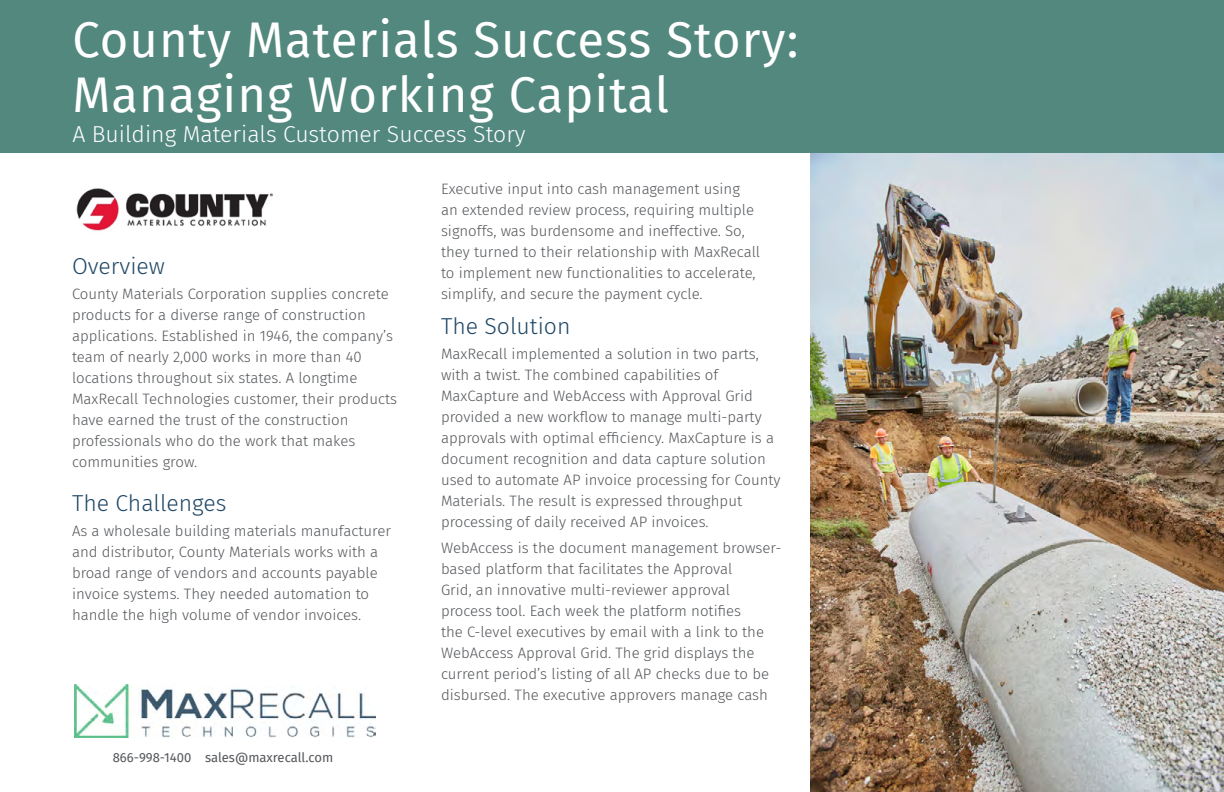
<style>
.page{position:relative;width:1224px;height:792px;background:#fff}
.page>*{position:absolute;margin:0;border:0;box-sizing:border-box;transform-origin:0 0}
.t1{font:49px/55px "Fira Sans";letter-spacing:.02em;color:#fff}
.t2{font:300 23px "Fira Sans";color:#fff}
.t3{font:300 23px "Fira Sans";color:#1f4765}
.t4{font:300 15px/21px "Fira Sans";color:#54565a}
.t5{font:13px "Fira Sans";color:#54565a}
</style>
<div class="page">
<div style="left:0;top:0;width:1224px;height:153px;background:#52887e"></div>
<img style="left:76px;top:188px;width:197px;height:43px">
<img style="left:74px;top:684px;width:302px;height:54px">
<img style="left:810px;top:153px;width:414px;height:639px">
<h1 class="t1" style="left:72px;top:11px;width:728px">County Materials Success Story:<br>Managing Working Capital</h1>
<h2 class="t2" style="left:72px;top:118px;width:455px">A Building Materials Customer Success Story</h2>
<h2 class="t3" style="left:72px;top:249px;width:94px">Overview</h2>
<p class="t4" style="left:72px;top:283px;width:327px">County Materials Corporation supplies concrete products for a diverse range of construction applications. Established in 1946, the company’s team of nearly 2,000 works in more than 40 locations throughout six states. A longtime MaxRecall Technologies customer, their products have earned the trust of the construction professionals who do the work that makes communities grow.</p>
<h2 class="t3" style="left:72px;top:486px;width:156px">The Challenges</h2>
<p class="t4" style="left:72px;top:520px;width:321px">As a wholesale building materials manufacturer and distributor, County Materials works with a broad range of vendors and accounts payable invoice systems. They needed automation to handle the high volume of vendor invoices.</p>
<p class="t5" style="left:113px;top:748px;width:222px">866-998-1400 sales@maxrecall.com</p>
<p class="t4" style="left:441px;top:178px;width:321px">Executive input into cash management using an extended review process, requiring multiple signoffs, was burdensome and ineffective. So, they turned to their relationship with MaxRecall to implement new functionalities to accelerate, simplify, and secure the payment cycle.</p>
<h2 class="t3" style="left:441px;top:309px;width:131px">The Solution</h2>
<p class="t4" style="left:441px;top:343px;width:341px">MaxRecall implemented a solution in two parts, with a twist. The combined capabilities of MaxCapture and WebAccess with Approval Grid provided a new workflow to manage multi-party approvals with optimal efficiency. MaxCapture is a document recognition and data capture solution used to automate AP invoice processing for County Materials. The result is expressed throughput processing of daily received AP invoices.</p>
<p class="t4" style="left:441px;top:537px;width:342px">WebAccess is the document management browser&shy;based platform that facilitates the Approval<br>Grid, an innovative multi-reviewer approval process tool. Each week the platform notifies<br>the C-level executives by email with a link to the WebAccess Approval Grid. The grid displays the current period’s listing of all AP checks due to be disbursed. The executive approvers manage cash</p>
</div>
